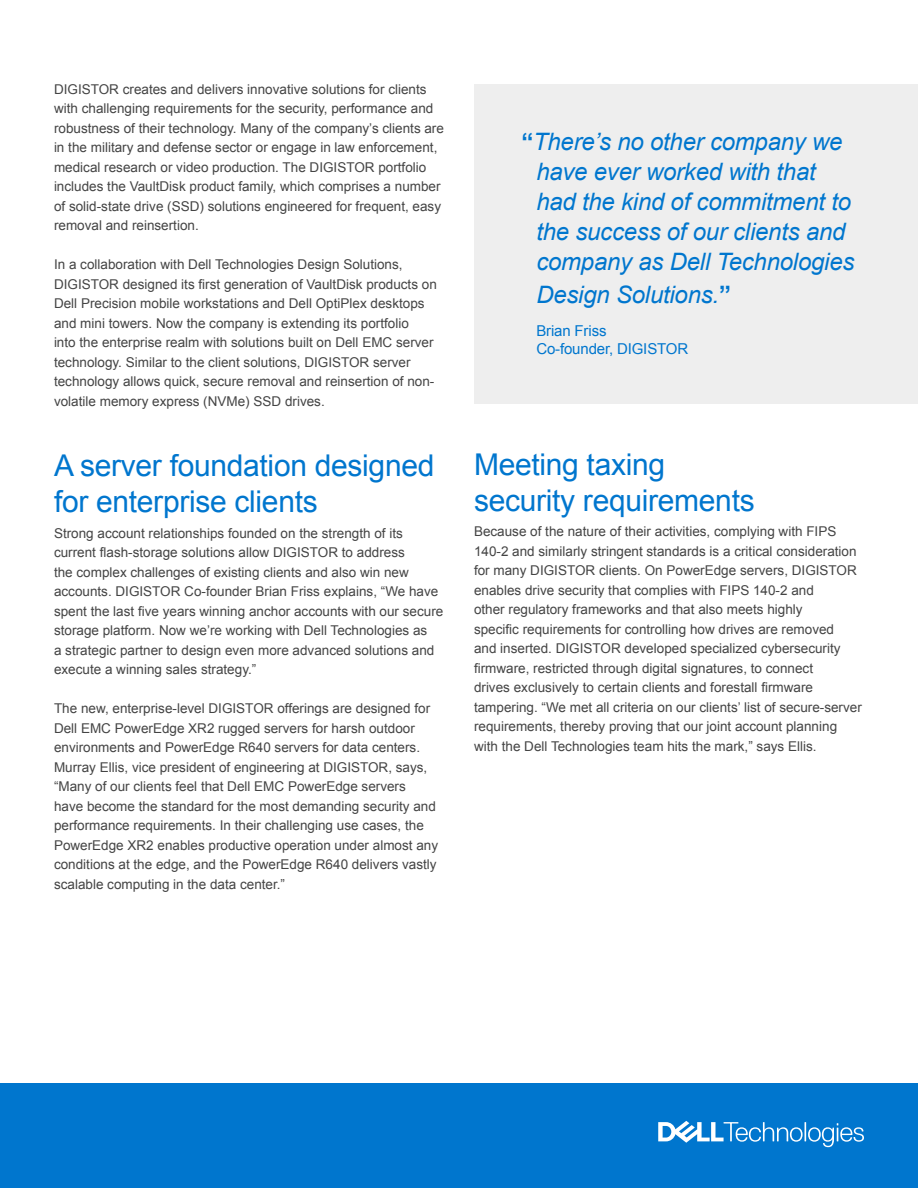
<style>
.page{position:relative;width:918px;height:1188px;background:#fff}
.page>*{position:absolute;margin:0;border:0;box-sizing:border-box;transform-origin:0 0}
.t1{font:30px/36px "Arial";letter-spacing:-.01em;color:#0076ce}
.t2{font:italic 24px/30px "Arial";letter-spacing:-.01em;color:#0076ce}
.t3{font:15px/18px "Arial";letter-spacing:-.01em;color:#0076ce}
.t4{font:13.5px/19.5px "Arial";color:#444}
.s1{font-weight:700;font-style:normal}
</style>
<div class="page">
<div style="left:0;top:1083px;width:918px;height:105px;background:#0076ce"></div>
<svg style="left:658px;top:1121px;width:206px;height:26px"></svg>
<div style="left:474px;top:84px;width:444px;height:319px;background:#eee"></div>
<p class="t4" style="left:54px;top:79px;width:391px">DIGISTOR creates and delivers innovative solutions for clients with challenging requirements for the security, performance and robustness of their technology. Many of the company’s clients are in the military and defense sector or engage in law enforcement, medical research or video production. The DIGISTOR portfolio includes the VaultDisk product family, which comprises a number of solid-state drive (SSD) solutions engineered for frequent, easy removal and reinsertion.</p>
<p class="t4" style="left:54px;top:255px;width:384px">In a collaboration with Dell Technologies Design Solutions, DIGISTOR designed its first generation of VaultDisk products on Dell Precision mobile workstations and Dell OptiPlex desktops and mini towers. Now the company is extending its portfolio<br>into the enterprise realm with solutions built on Dell EMC server technology. Similar to the client solutions, DIGISTOR server technology allows quick, secure removal and reinsertion of non&shy;volatile memory express (NVMe) SSD drives.</p>
<h1 class="t1" style="left:54px;top:448px;width:382px">A server foundation designed for enterprise clients</h1>
<p class="t4" style="left:54px;top:523px;width:391px">Strong account relationships founded on the strength of its current flash-storage solutions allow DIGISTOR to address<br>the complex challenges of existing clients and also win new accounts. DIGISTOR Co-founder Brian Friss explains, “We have spent the last five years winning anchor accounts with our secure storage platform. Now we’re working with Dell Technologies as<br>a strategic partner to design even more advanced solutions and execute a winning sales strategy.”</p>
<p class="t4" style="left:54px;top:699px;width:386px">The new, enterprise-level DIGISTOR offerings are designed for Dell EMC PowerEdge XR2 rugged servers for harsh outdoor environments and PowerEdge R640 servers for data centers.<br>Murray Ellis, vice president of engineering at DIGISTOR, says, “Many of our clients feel that Dell EMC PowerEdge servers have become the standard for the most demanding security and performance requirements. In their challenging use cases, the PowerEdge XR2 enables productive operation under almost any conditions at the edge, and the PowerEdge R640 delivers vastly scalable computing in the data center.”</p>
<h2 class="t2" style="left:536px;top:127px;width:320px;text-indent:-15px"><span class="s1">“</span>There’s no other company we have ever worked with that had the kind of commitment to the success of our clients and company as Dell Technologies</h2>
<h2 class="t2" style="left:536px;top:280px;width:196px">Design Solutions.<span class="s1">”</span></h2>
<p class="t3" style="left:536px;top:322px;width:153px">Brian Friss<br>Co-founder, DIGISTOR</p>
<h1 class="t1" style="left:474px;top:447px;width:282px">Meeting taxing security requirements</h1>
<p class="t4" style="left:474px;top:522px;width:389px">Because of the nature of their activities, complying with FIPS 140-2 and similarly stringent standards is a critical consideration for many DIGISTOR clients. On PowerEdge servers, DIGISTOR enables drive security that complies with FIPS 140-2 and<br>other regulatory frameworks and that also meets highly<br>specific requirements for controlling how drives are removed<br>and inserted. DIGISTOR developed specialized cybersecurity firmware, restricted through digital signatures, to connect<br>drives exclusively to certain clients and forestall firmware tampering. “We met all criteria on our clients’ list of secure-server requirements, thereby proving that our joint account planning with the Dell Technologies team hits the mark,” says Ellis.</p>
</div>
